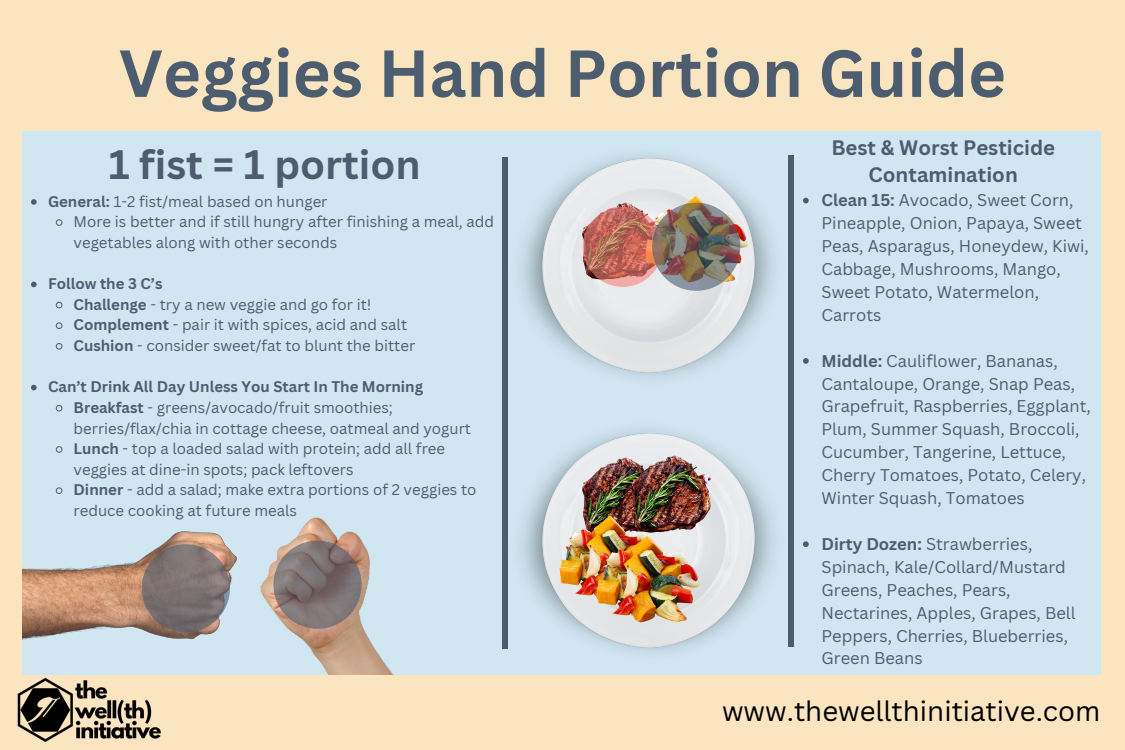
<style>
.page{position:relative;width:1125px;height:750px;background:#fbe5c0}
.page>*{position:absolute;margin:0;border:0;box-sizing:border-box;transform-origin:0 0}
.t1{font:700 65px "Canva Sans";color:#4c5d70}
.t2{font:700 40px "Canva Sans";color:#4c5d70}
.t3{font:27.5px "Canva Sans";color:#000}
.t4{font:700 20.38px/27.6px "Canva Sans";color:#4c5d70;text-align:center}
.t5{font:16.5px/22.9px "Canva Sans";color:#4c5d70}
.t6{font:15px/20.6px "Canva Sans";color:#4c5d70}
.t7{font:700 15px "Canva Sans";color:#4c5d70}
.s1{font-weight:700}
</style>
<div class="page">
<div style="left:23px;top:132px;width:1078px;height:543px;background:#d0e6f0"></div>
<div style="left:502px;top:157px;width:5px;height:492px;background:#4c5d70"></div>
<img style="left:17px;top:622px;width:30px;height:120px">
<img style="left:522px;top:155px;width:251px;height:223px">
<img style="left:545px;top:196px;width:80px;height:91px">
<img style="left:625px;top:177px;width:143px;height:136px">
<svg style="left:583px;top:207px;width:80px;height:80px;background:#c26f61"></svg>
<img style="left:522px;top:430px;width:251px;height:202px">
<img style="left:545px;top:451px;width:50px;height:46px">
<img style="left:595px;top:450px;width:136px;height:91px">
<div style="left:788px;top:155px;width:5px;height:492px;background:#4c5d70"></div>
<img style="left:287px;top:481px;width:221px;height:194px">
<svg style="left:273px;top:541px;width:89px;height:88px;background:#7c7071"></svg>
<img style="left:652px;top:203px;width:88px;height:88px;border-radius:50%">
<img style="left:539px;top:497px;width:143px;height:135px">
<img style="left:577px;top:517px;width:142px;height:136px">
<img style="left:23px;top:531px;width:264px;height:210px">
<svg style="left:31px;top:199px;width:6px;height:6px"></svg>
<svg style="left:55px;top:219px;width:8px;height:7px"></svg>
<svg style="left:31px;top:282px;width:6px;height:5px"></svg>
<svg style="left:55px;top:301px;width:8px;height:8px"></svg>
<svg style="left:55px;top:322px;width:8px;height:7px"></svg>
<svg style="left:55px;top:343px;width:8px;height:7px"></svg>
<svg style="left:31px;top:385px;width:6px;height:5px"></svg>
<svg style="left:55px;top:404px;width:8px;height:8px"></svg>
<svg style="left:55px;top:446px;width:8px;height:7px"></svg>
<svg style="left:55px;top:487px;width:8px;height:7px"></svg>
<svg style="left:803px;top:198px;width:6px;height:5px"></svg>
<svg style="left:803px;top:358px;width:6px;height:6px"></svg>
<svg style="left:803px;top:541px;width:6px;height:6px"></svg>
<svg style="left:142px;top:544px;width:88px;height:88px;background:#7b7172"></svg>
<p class="t1" style="left:119px;top:27px;width:889px">Veggies Hand Portion Guide</p>
<p class="t2" style="left:109px;top:137px;width:313px">1 fist = 1 portion</p>
<h4 class="t4" style="left:831px;top:133px;width:225px">Best &amp; Worst Pesticide<br>Contamination</h4>
<p class="t5" style="left:822px;top:188px;width:269px"><span class="s1">Clean 15:</span> Avocado, Sweet Corn,<br>Pineapple, Onion, Papaya, Sweet<br>Peas, Asparagus, Honeydew, Kiwi,<br>Cabbage, Mushrooms, Mango,<br>Sweet Potato, Watermelon,<br>Carrots</p>
<p class="t5" style="left:822px;top:349px;width:271px"><span class="s1">Middle:</span> Cauliflower, Bananas,<br>Cantaloupe, Orange, Snap Peas,<br>Grapefruit, Raspberries, Eggplant,<br>Plum, Summer Squash, Broccoli,<br>Cucumber, Tangerine, Lettuce,<br>Cherry Tomatoes, Potato, Celery,<br>Winter Squash, Tomatoes</p>
<p class="t5" style="left:822px;top:532px;width:256px"><span class="s1">Dirty Dozen:</span> Strawberries,<br>Spinach, Kale/Collard/Mustard<br>Greens, Peaches, Pears,<br>Nectarines, Apples, Grapes, Bell<br>Peppers, Cherries, Blueberries,<br>Green Beans</p>
<p class="t6" style="left:48px;top:191px;width:281px"><span class="s1">General:</span> 1-2 fist/meal based on hunger</p>
<p class="t6" style="left:74px;top:211px;width:422px">More is better and if still hungry after finishing a meal, add vegetables along with other seconds</p>
<p class="t7" style="left:48px;top:273px;width:116px">Follow the 3 C’s</p>
<p class="t6" style="left:74px;top:294px;width:300px"><span class="s1">Challenge</span> - try a new veggie and go for it!</p>
<p class="t6" style="left:74px;top:314px;width:335px"><span class="s1">Complement</span> - pair it with spices, acid and salt</p>
<p class="t6" style="left:74px;top:335px;width:343px"><span class="s1">Cushion</span> - consider sweet/fat to blunt the bitter</p>
<p class="t7" style="left:48px;top:376px;width:377px">Can’t Drink All Day Unless You Start In The Morning</p>
<p class="t6" style="left:74px;top:397px;width:399px"><span class="s1">Breakfast</span> - greens/avocado/fruit smoothies; berries/flax/chia in cottage cheese, oatmeal and yogurt</p>
<p class="t6" style="left:74px;top:438px;width:373px"><span class="s1">Lunch</span> - top a loaded salad with protein; add all free veggies at dine-in spots; pack leftovers</p>
<p class="t6" style="left:74px;top:479px;width:404px"><span class="s1">Dinner</span> - add a salad; make extra portions of 2 veggies to reduce cooking at future meals</p>
<p class="t3" style="left:722px;top:692px;width:380px">www.thewellthinitiative.com</p>
</div>
